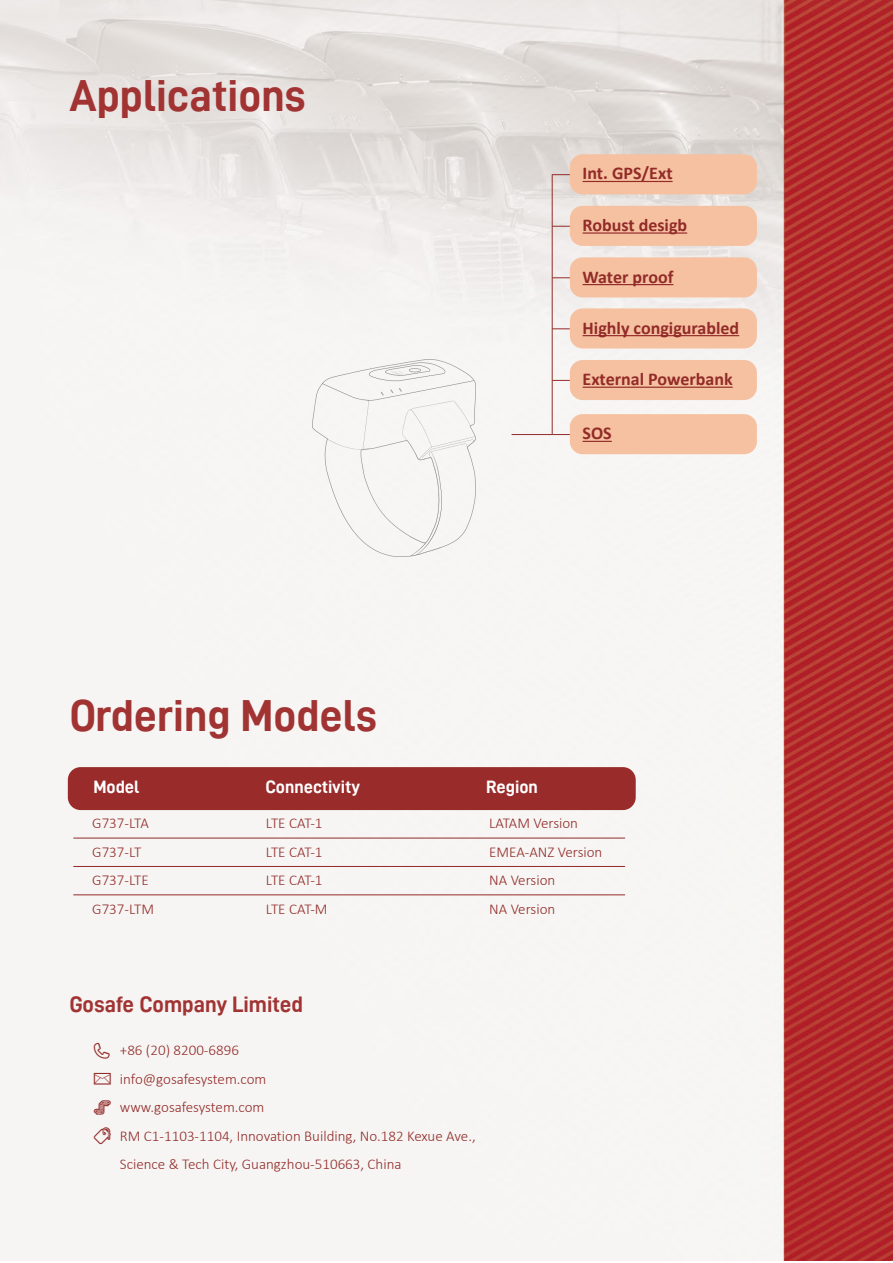
<style>
.page{position:relative;width:893px;height:1263px;background:#fff}
.page>*{position:absolute;margin:0;border:0;box-sizing:border-box;transform-origin:0 0}
.t1{font:45px "D DIN Bold";color:#a13333}
.t2{font:22.5px "D DIN Bold";color:#a13333}
.t3{font:700 18px "Calibri";color:#922b29}
.t4{font:18px "D DIN Bold";color:#fff}
.t5{font:300 15px/28.5px "Calibri";color:#922b29}
.t6{font:300 15px/28.5px "Calibri";letter-spacing:-.035em;color:#922b29}
</style>
<div class="page">
<img style="left:0;top:0;width:893px;height:1261px">
<img style="left:312px;top:360px;width:164px;height:196px">
<div style="left:68px;top:767px;width:568px;height:43px;background:#992c2b;border-radius:13px"></div>
<div style="left:570px;top:154px;width:187px;height:40px;background:#f6c1a0;border-radius:13px"></div>
<hr style="left:583px;top:181px;width:90px;height:1px;background:#922b29">
<div style="left:570px;top:308px;width:187px;height:40px;background:#f6c1a0;border-radius:13px"></div>
<hr style="left:583px;top:335px;width:156px;height:1px;background:#922b29">
<div style="left:570px;top:206px;width:187px;height:40px;background:#f6c1a0;border-radius:13px"></div>
<hr style="left:583px;top:232px;width:104px;height:2px;background:#922b29">
<div style="left:570px;top:360px;width:187px;height:40px;background:#f6c1a0;border-radius:13px"></div>
<hr style="left:583px;top:387px;width:150px;height:1px;background:#922b29">
<div style="left:570px;top:257px;width:187px;height:40px;background:#f6c1a0;border-radius:13px"></div>
<hr style="left:583px;top:284px;width:90px;height:1px;background:#922b29">
<div style="left:570px;top:414px;width:187px;height:40px;background:#f6c1a0;border-radius:13px"></div>
<svg style="left:583px;top:441px;width:29px;height:1px"></svg>
<svg style="left:553px;top:174px;width:17px;height:1px"></svg>
<svg style="left:553px;top:328px;width:17px;height:1px"></svg>
<svg style="left:553px;top:226px;width:17px;height:1px"></svg>
<svg style="left:553px;top:380px;width:17px;height:1px"></svg>
<svg style="left:553px;top:277px;width:17px;height:1px"></svg>
<svg style="left:553px;top:434px;width:17px;height:1px"></svg>
<hr style="left:552px;top:174px;width:1px;height:261px;background:#922b29">
<hr style="left:512px;top:434px;width:40px;height:1px;background:#922b29">
<hr style="left:73px;top:838px;width:552px;height:1px;background:#922b29">
<hr style="left:73px;top:866px;width:552px;height:1px;background:#922b29">
<hr style="left:73px;top:894px;width:552px;height:1px;background:#922b29">
<svg style="left:94px;top:1042px;width:16px;height:16px"></svg>
<svg style="left:94px;top:1100px;width:17px;height:14px"></svg>
<svg style="left:94px;top:1127px;width:17px;height:17px"></svg>
<svg style="left:94px;top:1073px;width:17px;height:12px"></svg>
<h1 class="t1" style="left:69px;top:71px;width:238px">Applications</h1>
<p class="t3" style="left:583px;top:161px;width:91px">Int. GPS/Ext</p>
<p class="t3" style="left:583px;top:212px;width:106px">Robust desigb</p>
<p class="t3" style="left:583px;top:264px;width:92px">Water proof</p>
<p class="t3" style="left:583px;top:315px;width:158px">Highly congigurabled</p>
<p class="t3" style="left:583px;top:366px;width:152px">External Powerbank</p>
<p class="t3" style="left:583px;top:421px;width:31px">SOS</p>
<h1 class="t1" style="left:69px;top:690px;width:309px">Ordering Models</h1>
<p class="t4" style="left:93px;top:777px;width:48px">Model</p>
<p class="t4" style="left:265px;top:777px;width:96px">Connectivity</p>
<p class="t4" style="left:486px;top:777px;width:53px">Region</p>
<p class="t5" style="left:92px;top:809px;width:63px">G737-LTA<br>G737-LT<br>G737-LTE<br>G737-LTM</p>
<p class="t6" style="left:266px;top:809px;width:63px">LTE CAT-1<br>LTE CAT-1<br>LTE CAT-1<br>LTE CAT-M</p>
<p class="t5" style="left:489px;top:809px;width:115px">LATAM Version<br>EMEA-ANZ Version<br>NA Version<br>NA Version</p>
<h2 class="t2" style="left:69px;top:992px;width:235px">Gosafe Company Limited</h2>
<p class="t5" style="left:120px;top:1036px;width:357px">+86 (20) 8200-6896<br>info@gosafesystem.com<br>www.gosafesystem.com<br>RM C1-1103-1104, Innovation Building, No.182 Kexue Ave., Science &amp; Tech City, Guangzhou-510663, China</p>
</div>
